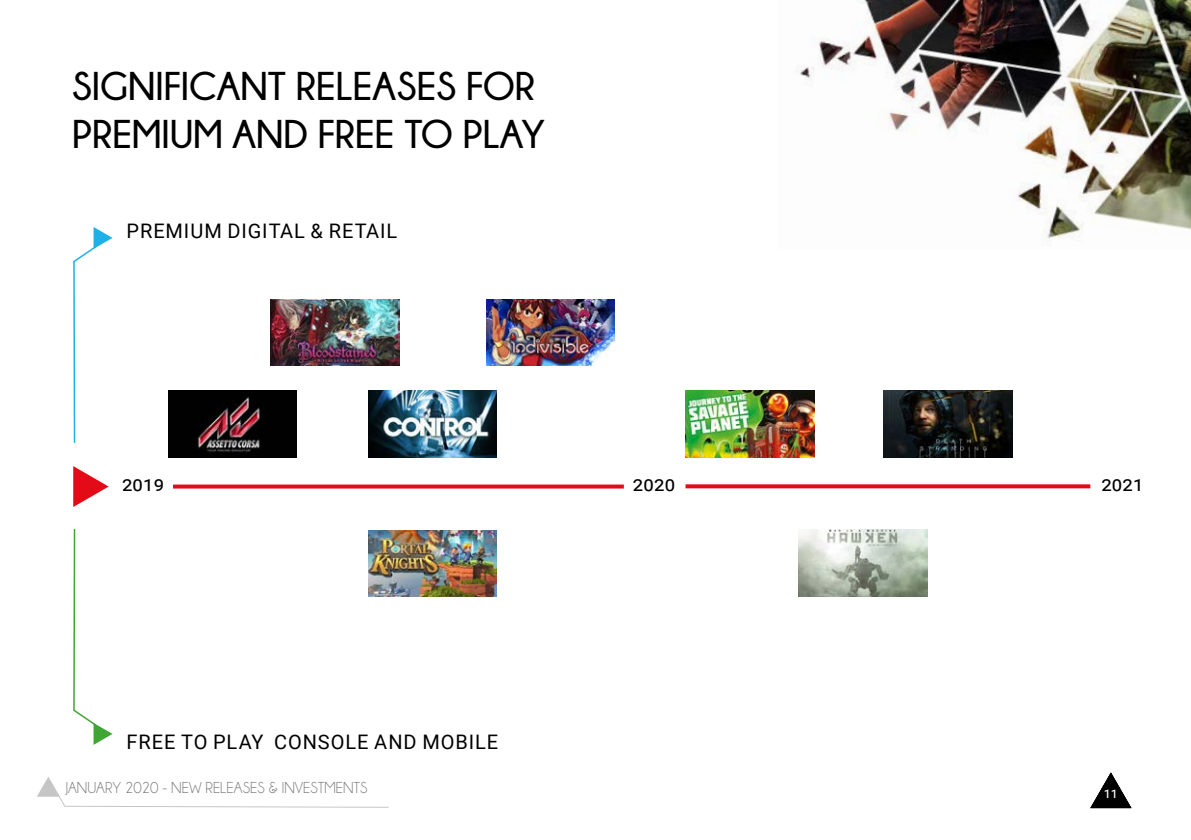
<style>
.page{position:relative;width:1191px;height:840px;background:#fff}
.page>*{position:absolute;margin:0;border:0;box-sizing:border-box;transform-origin:0 0}
.t1{font:700 40px/48px "Champagne&Limousines";color:#000}
.t2{font:20.6px "Roboto";letter-spacing:.01em;color:#000}
.t3{font:20px "Roboto";letter-spacing:.045em;color:#000}
.t4{font:16px "Champagne&Limousines";color:#706f6f}
.t5{font:14.6px "Roboto";color:#fff;scale:.96 1}
</style>
<div class="page">
<img style="left:798px;top:0;width:393px;height:241px">
<svg style="left:1091px;top:772px;width:40px;height:35px"></svg>
<svg style="left:37px;top:777px;width:351px;height:30px"></svg>
<img style="left:486px;top:299px;width:129px;height:66px">
<svg style="left:173px;top:484px;width:451px;height:4px;background:#e62d37"></svg>
<svg style="left:685px;top:484px;width:405px;height:4px;background:#e5202b"></svg>
<img style="left:271px;top:299px;width:128px;height:66px">
<img style="left:798px;top:529px;width:129px;height:67px">
<svg style="left:73px;top:227px;width:39px;height:216px"></svg>
<svg style="left:73px;top:466px;width:36px;height:40px"></svg>
<svg style="left:73px;top:529px;width:39px;height:215px"></svg>
<img style="left:168px;top:390px;width:128px;height:67px">
<img style="left:368px;top:530px;width:129px;height:66px">
<img style="left:368px;top:390px;width:129px;height:67px">
<img style="left:685px;top:390px;width:129px;height:67px">
<img style="left:883px;top:390px;width:129px;height:67px">
<h1 class="t1" style="left:72px;top:62px;width:475px">SIGNIFICANT RELEASES FOR<br>PREMIUM AND FREE TO PLAY</h1>
<p class="t3" style="left:127px;top:217px;width:272px">PREMIUM DIGITAL &amp; RETAIL</p>
<p class="t2" style="left:122px;top:469px;width:44px">2019</p>
<p class="t2" style="left:633px;top:469px;width:44px">2020</p>
<p class="t2" style="left:1101px;top:469px;width:44px">2021</p>
<p class="t3" style="left:127px;top:727px;width:373px">FREE TO PLAY CONSOLE AND MOBILE</p>
<p class="t4" style="left:66px;top:779px;width:303px">JANUARY 2020 - NEW RELEASES &amp; INVESTMENTS</p>
<p class="t5" style="left:1103px;top:782px;width:16px">11</p>
</div>
